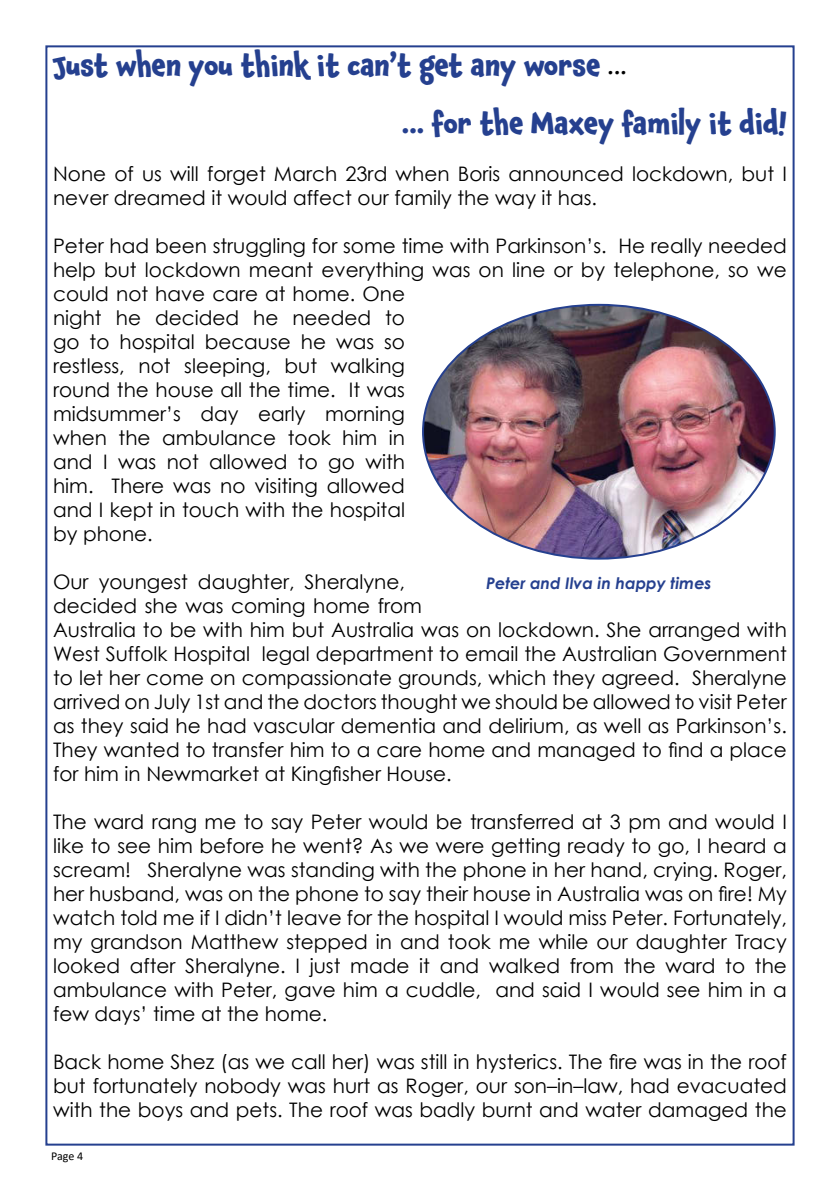
<style>
.page{position:relative;width:840px;height:1191px;background:#fff}
.page>*{position:absolute;margin:0;border:0;box-sizing:border-box;transform-origin:0 0}
.t1{font:700 28px "Chaloops";color:#25408f}
.t2{font:20px/24px "Century Gothic";color:#000}
.t3{font:italic 700 16px "Century Gothic";color:#25408f}
.t4{font:12px "Calibri";color:#000}
.s1{font-weight:400;color:#000}
</style>
<div class="page">
<img style="left:423px;top:305px;width:351px;height:253px">
<p class="t1" style="left:53px;top:43px;width:575px">Just when you think it can’t get any worse <span class="s1">...</span></p>
<p class="t1" style="left:401px;top:100px;width:386px">... for the Maxey family it did!</p>
<p class="t2" style="left:53px;top:161px;width:735px">None of us will forget March 23rd when Boris announced lockdown, but I never dreamed it would affect our family the way it has.</p>
<p class="t2" style="left:53px;top:233px;width:735px">Peter had been struggling for some time with Parkinson’s. He really needed help but lockdown meant everything was on line or by telephone, so we could not have care at home. One<br>night he decided he needed to<br>go to hospital because he was so<br>restless, not sleeping, but walking<br>round the house all the time. It was<br>midsummer’s day early morning<br>when the ambulance took him in<br>and I was not allowed to go with<br>him. There was no visiting allowed<br>and I kept in touch with the hospital<br>by phone.</p>
<p class="t2" style="left:53px;top:569px;width:735px">Our youngest daughter, Sheralyne,<br>decided she was coming home from<br>Australia to be with him but Australia was on lockdown. She arranged with West Suffolk Hospital legal department to email the Australian Government to let her come on compassionate grounds, which they agreed. Sheralyne arrived on July 1st and the doctors thought we should be allowed to visit Peter as they said he had vascular dementia and delirium, as well as Parkinson’s.<br>They wanted to transfer him to a care home and managed to find a place for him in Newmarket at Kingfisher House.</p>
<p class="t2" style="left:53px;top:809px;width:735px;text-align:justify">The ward rang me to say Peter would be transferred at 3 pm and would I like to see him before he went? As we were getting ready to go, I heard a scream! Sheralyne was standing with the phone in her hand, crying. Roger, her husband, was on the phone to say their house in Australia was on fire! My watch told me if I didn’t leave for the hospital I would miss Peter. Fortunately, my grandson Matthew stepped in and took me while our daughter Tracy looked after Sheralyne. I just made it and walked from the ward to the ambulance with Peter, gave him a cuddle, and said I would see him in a few days’ time at the home.</p>
<p class="t2" style="left:53px;top:1049px;width:735px;text-align:justify">Back home Shez (as we call her) was still in hysterics. The fire was in the roof but fortunately nobody was hurt as Roger, our son–in–law, had evacuated with the boys and pets. The roof was badly burnt and water damaged the</p>
<p class="t3" style="left:486px;top:570px;width:227px">Peter and Ilva in happy times</p>
<p class="t4" style="left:51px;top:1148px;width:34px">Page 4</p>
</div>
